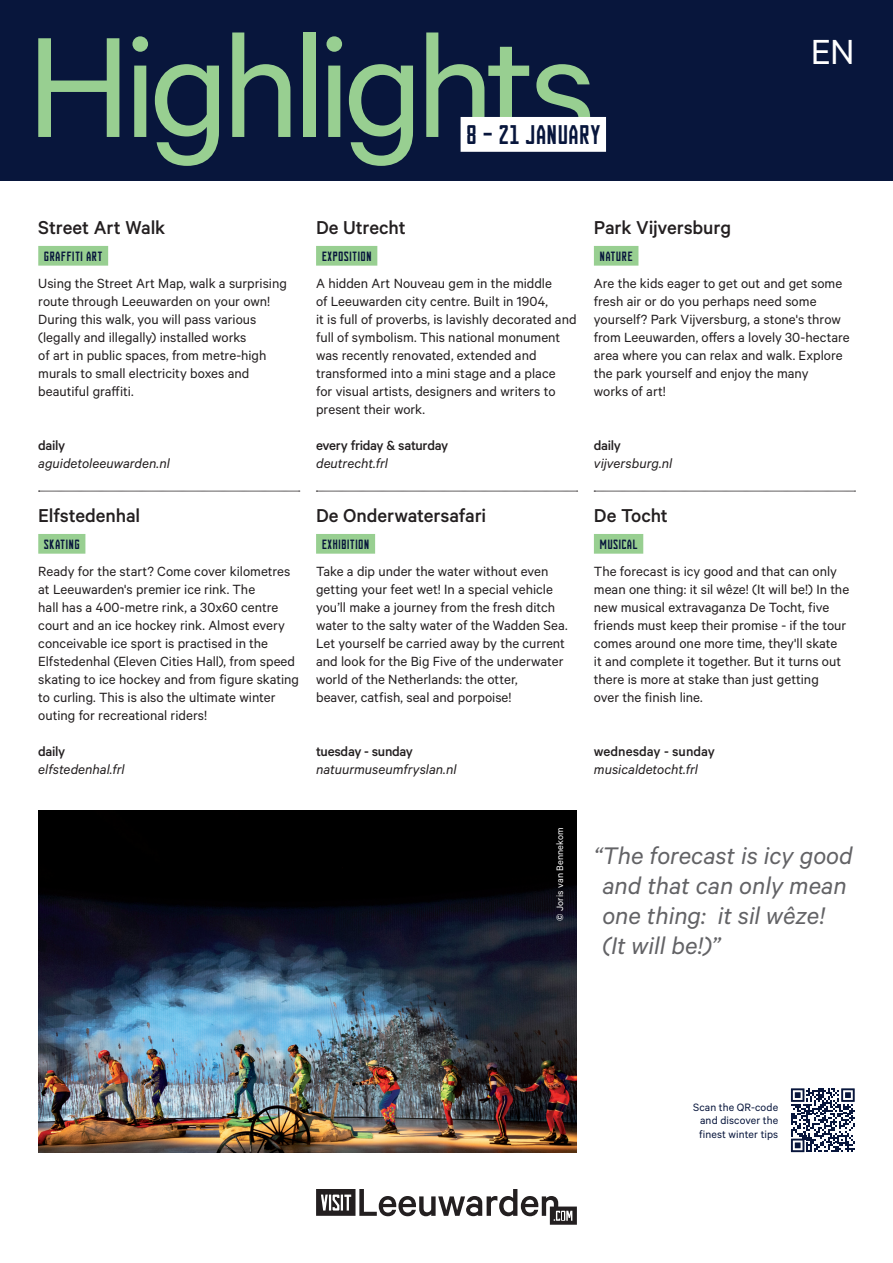
<style>
.page{position:relative;width:893px;height:1263px;background:#fff}
.page>*{position:absolute;margin:0;border:0;box-sizing:border-box;transform-origin:0 0}
.t1{font:160.65px "Calibre";letter-spacing:-.05em;color:#98cf91}
.t2{font:39.15px "Calibre";color:#fff}
.t3{font:condensed 27.15px "FUNCTION";letter-spacing:-.005em;color:#08163c}
.t4{font:italic 27px/30px "Calibre";color:#636366}
.t5{font:500 21px "Calibre";letter-spacing:-.005em;color:#231f20}
.t6{font:15px/18px "Calibre";color:#231f20}
.t7{font:italic 15px "Calibre";color:#231f20}
.t8{font:500 15px "Calibre";letter-spacing:-.02em;color:#231f20}
.t9{font:500 15px "Calibre";color:#231f20}
.t10{font:condensed 13.5px "FUNCTION";letter-spacing:.015em;color:#08163c}
.t11{font:12px/13.5px "Calibre";letter-spacing:.01em;color:#08163c;text-align:center}
.t12{font:10.5px "Calibre";letter-spacing:.015em;color:#fff}
</style>
<div class="page">
<div style="left:0;top:0;width:893px;height:180px;background:#08163c"></div>
<div style="left:38px;top:246px;width:70px;height:20px;background:#98cf91"></div>
<svg style="left:38px;top:491px;width:262px;height:1px"></svg>
<div style="left:38px;top:534px;width:47px;height:20px;background:#98cf91"></div>
<div style="left:316px;top:246px;width:61px;height:20px;background:#98cf91"></div>
<svg style="left:316px;top:491px;width:262px;height:1px"></svg>
<div style="left:316px;top:534px;width:59px;height:20px;background:#98cf91"></div>
<div style="left:594px;top:246px;width:44px;height:20px;background:#98cf91"></div>
<svg style="left:594px;top:491px;width:261px;height:1px"></svg>
<div style="left:594px;top:534px;width:49px;height:20px;background:#98cf91"></div>
<svg style="left:791px;top:1088px;width:64px;height:64px"></svg>
<div style="left:461px;top:117px;width:145px;height:35px;background:#fff"></div>
<img style="left:38px;top:810px;width:539px;height:342px">
<svg style="left:316px;top:1189px;width:261px;height:36px"></svg>
<h1 class="t1" style="left:27px;top:-7px;width:571px">Highlights</h1>
<h2 class="t2" style="left:811px;top:29px;width:45px">EN</h2>
<h3 class="t3" style="left:466px;top:120px;width:136px">8 – 21 JANUARY</h3>
<h3 class="t5" style="left:38px;top:215px;width:128px">Street Art Walk</h3>
<p class="t10" style="left:44px;top:249px;width:60px">GRAFFITI ART</p>
<p class="t6" style="left:38px;top:274px;width:250px">Using the Street Art Map, walk a surprising route through Leeuwarden on your own!<br>During this walk, you will pass various (legally and illegally) installed works<br>of art in public spaces, from metre-high murals to small electricity boxes and beautiful graffiti.</p>
<p class="t8" style="left:38px;top:437px;width:29px">daily</p>
<p class="t7" style="left:38px;top:455px;width:133px">aguidetoleeuwarden.nl</p>
<h3 class="t5" style="left:38px;top:503px;width:103px">Elfstedenhal</h3>
<p class="t10" style="left:44px;top:537px;width:37px">SKATING</p>
<p class="t6" style="left:38px;top:562px;width:262px">Ready for the start? Come cover kilometres at Leeuwarden's premier ice rink. The<br>hall has a 400-metre rink, a 30x60 centre court and an ice hockey rink. Almost every conceivable ice sport is practised in the Elfstedenhal (Eleven Cities Hall), from speed skating to ice hockey and from figure skating to curling. This is also the ultimate winter outing for recreational riders!</p>
<p class="t8" style="left:38px;top:743px;width:29px">daily</p>
<p class="t7" style="left:38px;top:761px;width:88px">elfstedenhal.frl</p>
<h3 class="t5" style="left:316px;top:215px;width:91px">De Utrecht</h3>
<p class="t10" style="left:322px;top:249px;width:51px">EXPOSITION</p>
<p class="t6" style="left:316px;top:274px;width:262px">A hidden Art Nouveau gem in the middle<br>of Leeuwarden city centre. Built in 1904,<br>it is full of proverbs, is lavishly decorated and full of symbolism. This national monument was recently renovated, extended and transformed into a mini stage and a place<br>for visual artists, designers and writers to present their work.</p>
<p class="t8" style="left:316px;top:437px;width:134px">every friday &amp; saturday</p>
<p class="t7" style="left:316px;top:455px;width:73px">deutrecht.frl</p>
<h3 class="t5" style="left:316px;top:503px;width:172px">De Onderwatersafari</h3>
<p class="t10" style="left:322px;top:537px;width:49px">EXHIBITION</p>
<p class="t6" style="left:316px;top:562px;width:253px">Take a dip under the water without even getting your feet wet! In a special vehicle you’ll make a journey from the fresh ditch water to the salty water of the Wadden Sea.<br>Let yourself be carried away by the current and look for the Big Five of the underwater world of the Netherlands: the otter,<br>beaver, catfish, seal and porpoise!</p>
<p class="t8" style="left:316px;top:743px;width:98px">tuesday - sunday</p>
<p class="t7" style="left:316px;top:761px;width:142px">natuurmuseumfryslan.nl</p>
<h3 class="t5" style="left:594px;top:215px;width:139px">Park Vijversburg</h3>
<p class="t10" style="left:600px;top:249px;width:35px">NATURE</p>
<p class="t6" style="left:594px;top:274px;width:257px">Are the kids eager to get out and get some fresh air or do you perhaps need some yourself? Park Vijversburg, a stone's throw from Leeuwarden, offers a lovely 30-hectare area where you can relax and walk. Explore the park yourself and enjoy the many<br>works of art!</p>
<p class="t8" style="left:594px;top:437px;width:29px">daily</p>
<p class="t7" style="left:594px;top:455px;width:80px">vijversburg.nl</p>
<h3 class="t5" style="left:594px;top:503px;width:76px">De Tocht</h3>
<p class="t10" style="left:600px;top:537px;width:40px">MUSICAL</p>
<p class="t6" style="left:594px;top:562px;width:257px">The forecast is icy good and that can only mean one thing: it sil wêze! (It will be!) In the new musical extravaganza De Tocht, five friends must keep their promise - if the tour comes around one more time, they'll skate<br>it and complete it together. But it turns out there is more at stake than just getting<br>over the finish line.</p>
<p class="t9" style="left:594px;top:743px;width:123px">wednesday - sunday</p>
<p class="t7" style="left:594px;top:761px;width:106px">musicaldetocht.frl</p>
<p class="t12" style="left:554px;top:921px;width:95px;rotate:-90deg">© Joris van Bennekom</p>
<h3 class="t4" style="left:602px;top:840px;width:252px;text-indent:-9px">“The forecast is icy good and that can only mean one thing: it sil wêze! (It will be!)”</h3>
<p class="t11" style="left:693px;top:1100px;width:87px">Scan the QR-code and discover the finest winter tips</p>
</div>
